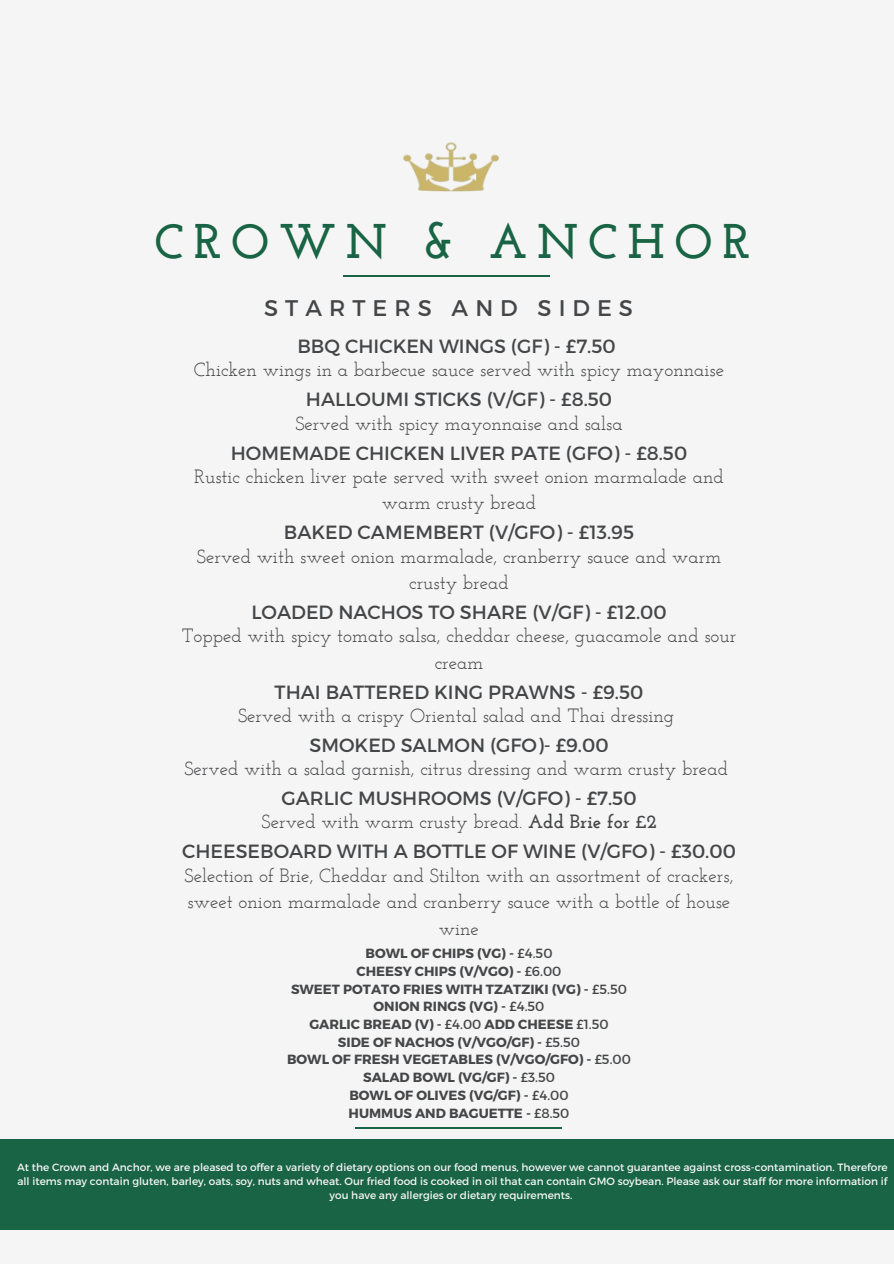
<style>
.page{position:relative;width:894px;height:1264px;background:#fff}
.page>*{position:absolute;margin:0;border:0;box-sizing:border-box;transform-origin:0 0}
.t1{font:700 48.45px "Josefin Slab";letter-spacing:.2em;color:#186444}
.t2{font:22.65px "Montserrat";letter-spacing:.31em;color:#454648}
.t3{font:19.05px/23.2px "Josefin Slab";color:#454648;text-align:center}
.t4{font:19.05px/29.8px "Montserrat";color:#454648;text-align:center}
.t5{font:700 13.35px/17.7px "Montserrat";color:#454648;text-align:center}
.t6{font:10.5px/14px "Montserrat";color:#f5f5f5;text-align:center}
.s1{font-family:"Montserrat"}
.s2{font-family:"Josefin Slab"}
.s3{font-family:"Josefin Slab";font-weight:700}
.s4{font-weight:400}
</style>
<div class="page">
<div style="left:0;top:0;width:893px;height:1263px;background:#f5f5f5"></div>
<div style="left:0;top:1139px;width:893px;height:90px;background:#186444"></div>
<hr style="left:343px;top:275px;width:206px;height:1px;background:#186444">
<hr style="left:355px;top:1127px;width:206px;height:1px;background:#186444">
<img style="left:403px;top:142px;width:96px;height:50px">
<p class="t1" style="left:154px;top:222px;width:597px">CROWN &amp; ANCHOR</p>
<h1 class="t2" style="left:264px;top:294px;width:370px">STARTERS AND SIDES</h1>
<p class="t3" style="left:194px;top:337px;width:531px"><span class="s1">BBQ CHICKEN WINGS (GF) - £7.50<br></span>Chicken wings in a barbecue sauce served with spicy mayonnaise</p>
<p class="t3" style="left:295px;top:390px;width:329px"><span class="s1">HALLOUMI STICKS (V/GF) - £8.50<br></span>Served with spicy mayonnaise and salsa</p>
<p class="t3" style="left:194px;top:443px;width:531px"><span class="s1">HOMEMADE CHICKEN LIVER PATE (GFO) - £8.50<br></span>Rustic chicken liver pate served with sweet onion marmalade and</p>
<p class="t4" style="left:284px;top:486px;width:351px"><span class="s2">warm crusty bread<br></span>BAKED CAMEMBERT (V/GFO) - £13.95</p>
<p class="t3" style="left:197px;top:544px;width:525px;line-height:26.5px">Served with sweet onion marmalade, cranberry sauce and warm crusty bread</p>
<p class="t3" style="left:182px;top:602px;width:556px"><span class="s1">LOADED NACHOS TO SHARE (V/GF) - £12.00<br></span>Topped with spicy tomato salsa, cheddar cheese, guacamole and sour</p>
<p class="t4" style="left:274px;top:646px;width:370px"><span class="s2">cream<br></span>THAI BATTERED KING PRAWNS - £9.50</p>
<p class="t3" style="left:238px;top:702px;width:437px;line-height:29.8px">Served with a crispy Oriental salad and Thai dressing<br><span class="s1">SMOKED SALMON (GFO)- £9.00</span></p>
<p class="t3" style="left:184px;top:755px;width:545px;line-height:29.8px">Served with a salad garnish, citrus dressing and warm crusty bread<br><span class="s1">GARLIC MUSHROOMS (V/GFO) - £7.50</span></p>
<p class="t4" style="left:182px;top:805px;width:555px"><span class="s2">Served with warm crusty bread.</span> <span class="s3">Add Brie for £2<br></span>CHEESEBOARD WITH A BOTTLE OF WINE (V/GFO) - £30.00</p>
<p class="t3" style="left:184px;top:863px;width:550px;line-height:26.5px">Selection of Brie, Cheddar and Stilton with an assortment of crackers, sweet onion marmalade and cranberry sauce with a bottle of house wine</p>
<p class="t5" style="left:287px;top:943px;width:345px">BOWL OF CHIPS (VG) - <span class="s4">£4.50<br></span>CHEESY CHIPS (V/VGO) - <span class="s4">£6.00<br></span>SWEET POTATO FRIES WITH TZATZIKI (VG) - <span class="s4">£5.50<br></span>ONION RINGS (VG) - <span class="s4">£4.50<br></span>GARLIC BREAD (V) - <span class="s4">£4.00</span> ADD CHEESE <span class="s4">£1.50<br></span>SIDE OF NACHOS (V/VGO/GF) - <span class="s4">£5.50<br></span>BOWL OF FRESH VEGETABLES (V/VGO/GFO) - <span class="s4">£5.00<br></span>SALAD BOWL (VG/GF) - <span class="s4">£3.50<br></span>BOWL OF OLIVES (VG/GF) - <span class="s4">£4.00<br></span>HUMMUS AND BAGUETTE - <span class="s4">£8.50</span></p>
<h2 class="t6" style="left:17px;top:1159px;width:871px">At the Crown and Anchor, we are pleased to offer a variety of dietary options on our food menus, however we cannot guarantee against cross-contamination. Therefore all items may contain gluten, barley, oats, soy, nuts and wheat. Our fried food is cooked in oil that can contain GMO soybean. Please ask our staff for more information if you have any allergies or dietary requirements.</h2>
</div>
